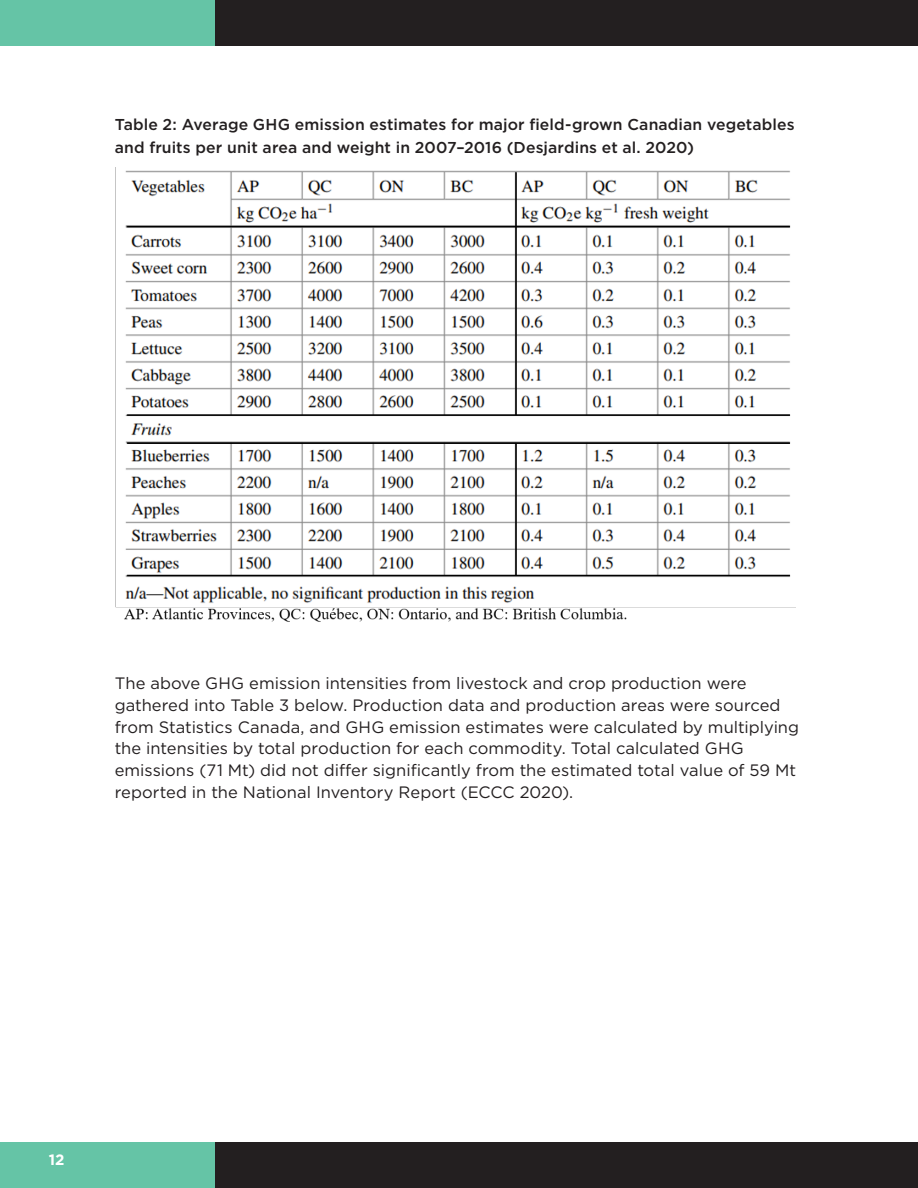
<style>
.page{position:relative;width:918px;height:1188px;background:#fff}
.page>*{position:absolute;margin:0;border:0;box-sizing:border-box;transform-origin:0 0}
.SC_-_Body{font:16.5px/21.9px "Gotham";color:#231f20}
.Table_Heading{font:500 15.75px/22.5px "Gotham";letter-spacing:.005em;color:#231f20}
.t1{font:700 15px "Gotham";color:#fff}
</style>
<div class="page">
<div style="left:0;top:1143px;width:215px;height:45px;background:#65c4a6"></div>
<div style="left:0;top:0;width:215px;height:45px;background:#65c4a6"></div>
<div style="left:215px;top:1143px;width:703px;height:45px;background:#231f20"></div>
<div style="left:215px;top:0;width:703px;height:45px;background:#231f20"></div>
<img style="left:115px;top:167px;width:681px;height:455px">
<p class="Table_Heading" style="left:115px;top:113px;width:681px">Table 2: Average GHG emission estimates for major field-grown Canadian vegetables and fruits per unit area and weight in 2007–2016 (Desjardins et al. 2020)</p>
<p class="SC_-_Body" style="left:115px;top:672px;width:686px">The above GHG emission intensities from livestock and crop production were gathered into Table 3 below. Production data and production areas were sourced from Statistics Canada, and GHG emission estimates were calculated by multiplying the intensities by total production for each commodity. Total calculated GHG emissions (71 Mt) did not differ significantly from the estimated total value of 59 Mt reported in the National Inventory Report (ECCC 2020).</p>
<p class="t1" style="left:49px;top:1150px;width:17px">12</p>
</div>
